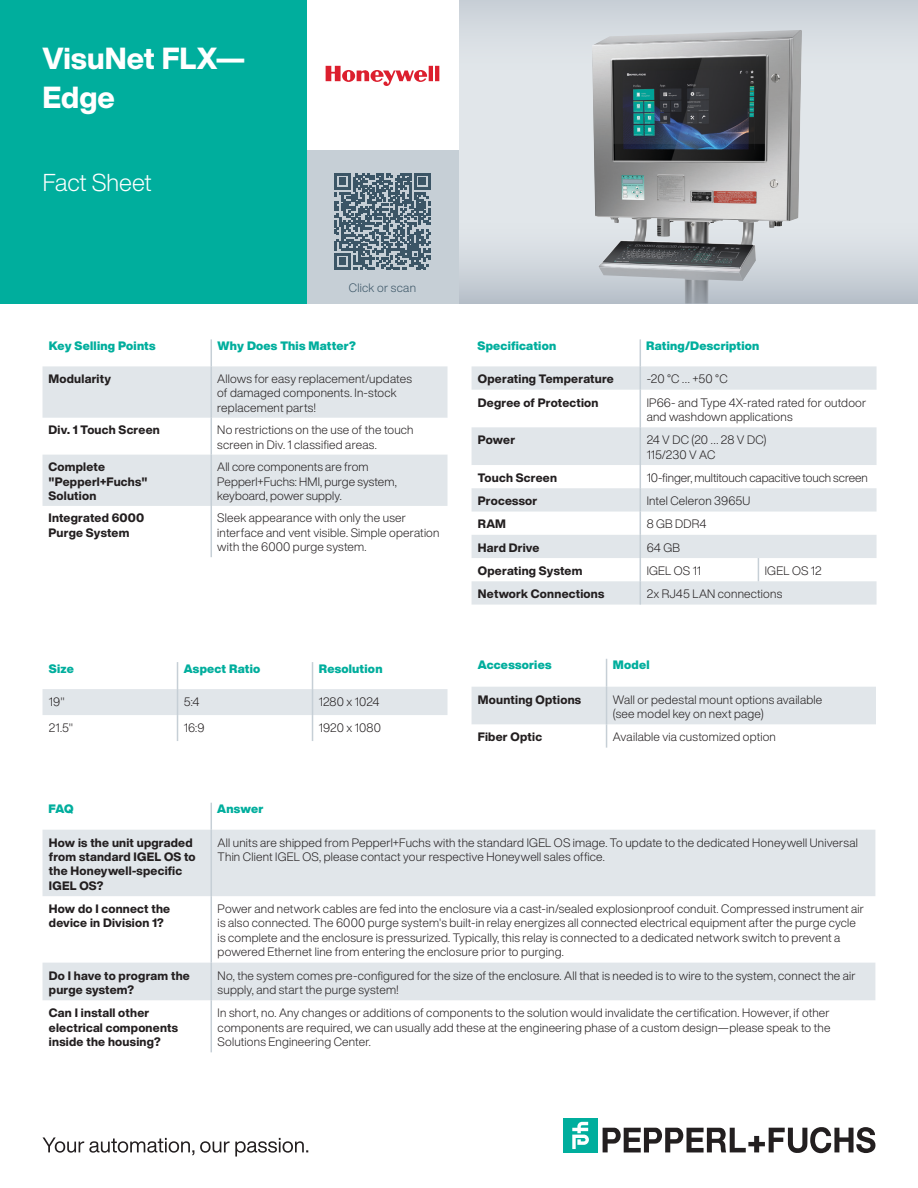
<style>
.page{position:relative;width:918px;height:1188px;background:#fff}
.page>*{position:absolute;margin:0;border:0;box-sizing:border-box;transform-origin:0 0}
.Headline_Titel_20_pt__Weiß{font:800 30px/39px "Helvetica Now Display";letter-spacing:.005em;color:#fff}
.Subhead_und_Zusatztext_Titel_16_pt__Weiß{font:300 24px "Helvetica Now Display";letter-spacing:-.005em;color:#fff}
.t1{font:300 12px/14.4px "Helvetica Now Display";letter-spacing:.015em;color:#231f20}
.t2{font:800 12px/14.4px "Helvetica Now Display";letter-spacing:.02em;color:#231f20}
.t3{font:900 12px "Helvetica Now Display";letter-spacing:.02em;color:#00ae9d}
.t4{font:300 12px "Helvetica Now Display";letter-spacing:-.005em;color:#231f20}
.HL_Titel_14pt{font:300 12px "Helvetica Now Display";letter-spacing:.025em;color:#3b5566}
</style>
<div class="page">
<div style="left:454px;top:0;width:464px;height:304px;background:#e1e6ea"></div>
<img style="left:592px;top:74px;width:209px;height:145px">
<svg style="left:459px;top:219px;width:459px;height:85px"></svg>
<svg style="left:459px;top:0;width:459px;height:74px;fill:#d2d7dd"></svg>
<svg style="left:43px;top:1137px;width:265px;height:20px"></svg>
<svg style="left:603px;top:1127px;width:273px;height:26px"></svg>
<div style="left:564px;top:1118px;width:34px;height:34px;background:#00ae9d"></div>
<svg style="left:572px;top:1122px;width:17px;height:27px"></svg>
<div style="left:306px;top:0;width:153px;height:159px;background:#fff"></div>
<div style="left:306px;top:151px;width:153px;height:153px;background:#c6cfd6"></div>
<div style="left:0;top:0;width:306px;height:304px;background:#00ae9d"></div>
<svg style="left:43px;top:830px;width:832px;height:170px;fill:#e1e6ea"></svg>
<svg style="left:211px;top:803px;width:1px;height:27px"></svg>
<hr style="left:211px;top:830px;width:1px;height:66px;background:#c6cfd6">
<hr style="left:211px;top:896px;width:1px;height:67px;background:#c6cfd6">
<hr style="left:211px;top:963px;width:1px;height:37px;background:#c6cfd6">
<hr style="left:211px;top:1000px;width:1px;height:52px;background:#c6cfd6">
<svg style="left:43px;top:662px;width:405px;height:79px"></svg>
<svg style="left:472px;top:659px;width:404px;height:89px"></svg>
<svg style="left:326px;top:66px;width:113px;height:20px"></svg>
<svg style="left:334px;top:173px;width:97px;height:96px"></svg>
<svg style="left:43px;top:366px;width:405px;height:140px;fill:#e1e6ea"></svg>
<svg style="left:211px;top:339px;width:1px;height:27px"></svg>
<hr style="left:211px;top:366px;width:1px;height:52px;background:#c6cfd6">
<hr style="left:211px;top:418px;width:1px;height:37px;background:#c6cfd6">
<hr style="left:211px;top:455px;width:1px;height:51px;background:#c6cfd6">
<hr style="left:211px;top:506px;width:1px;height:51px;background:#c6cfd6">
<svg style="left:472px;top:366px;width:405px;height:239px;fill:#e1e6ea"></svg>
<svg style="left:758px;top:558px;width:1px;height:23px"></svg>
<svg style="left:640px;top:339px;width:1px;height:51px"></svg>
<hr style="left:640px;top:390px;width:1px;height:37px;background:#c6cfd6">
<svg style="left:640px;top:465px;width:1px;height:140px"></svg>
<hr style="left:640px;top:427px;width:1px;height:38px;background:#c6cfd6">
<p class="Headline_Titel_20_pt__Weiß" style="left:43px;top:39px;width:204px">VisuNet FLX—<br>Edge</p>
<p class="Subhead_und_Zusatztext_Titel_16_pt__Weiß" style="left:43px;top:167px;width:110px">Fact Sheet</p>
<p class="HL_Titel_14pt" style="left:349px;top:280px;width:69px">Click or scan</p>
<p class="t3" style="left:49px;top:337px;width:108px">Key Selling Points</p>
<p class="t3" style="left:218px;top:337px;width:140px">Why Does This Matter?</p>
<p class="t2" style="left:49px;top:371px;width:64px">Modularity</p>
<p class="t1" style="left:217px;top:371px;width:196px">Allows for easy replacement/updates of damaged components. In-stock replacement parts!</p>
<p class="t2" style="left:49px;top:423px;width:113px">Div. 1 Touch Screen</p>
<p class="t1" style="left:217px;top:423px;width:198px">No restrictions on the use of the touch screen in Div. 1 classified areas.</p>
<p class="t2" style="left:49px;top:460px;width:101px">Complete "Pepperl+Fuchs"<br>Solution</p>
<p class="t1" style="left:217px;top:460px;width:181px">All core components are from<br>Pepperl+Fuchs: HMI, purge system, keyboard, power supply.</p>
<p class="t2" style="left:49px;top:511px;width:97px">Integrated 6000<br>Purge System</p>
<p class="t1" style="left:217px;top:511px;width:224px">Sleek appearance with only the user interface and vent visible. Simple operation with the 6000 purge system.</p>
<p class="t3" style="left:49px;top:660px;width:27px">Size</p>
<p class="t3" style="left:184px;top:660px;width:78px">Aspect Ratio</p>
<p class="t3" style="left:319px;top:660px;width:65px">Resolution</p>
<p class="t1" style="left:49px;top:694px;width:17px">19"</p>
<p class="t1" style="left:184px;top:694px;width:17px">5:4</p>
<p class="t1" style="left:319px;top:694px;width:62px">1280 x 1024</p>
<p class="t1" style="left:49px;top:720px;width:26px">21.5"</p>
<p class="t1" style="left:184px;top:720px;width:22px">16:9</p>
<p class="t1" style="left:319px;top:720px;width:64px">1920 x 1080</p>
<p class="t3" style="left:478px;top:337px;width:80px">Specification</p>
<p class="t3" style="left:646px;top:337px;width:115px">Rating/Description</p>
<p class="t2" style="left:478px;top:372px;width:138px">Operating Temperature</p>
<p class="t1" style="left:647px;top:372px;width:82px">-20 °C … +50 °C</p>
<p class="t2" style="left:478px;top:395px;width:122px">Degree of Protection</p>
<p class="t1" style="left:647px;top:395px;width:221px">IP66- and Type 4X-rated rated for outdoor and washdown applications</p>
<p class="t2" style="left:478px;top:433px;width:39px">Power</p>
<p class="t1" style="left:647px;top:433px;width:121px">24 V DC (20 … 28 V DC)</p>
<p class="t1" style="left:647px;top:447px;width:70px">115/230 V AC</p>
<p class="t2" style="left:478px;top:470px;width:81px">Touch Screen</p>
<p class="t4" style="left:647px;top:469px;width:223px">10-finger, multitouch capacitive touch screen</p>
<p class="t2" style="left:478px;top:494px;width:61px">Processor</p>
<p class="t1" style="left:647px;top:494px;width:105px">Intel Celeron 3965U</p>
<p class="t2" style="left:478px;top:517px;width:30px">RAM</p>
<p class="t1" style="left:647px;top:517px;width:61px">8 GB DDR4</p>
<p class="t2" style="left:478px;top:540px;width:63px">Hard Drive</p>
<p class="t1" style="left:647px;top:540px;width:35px">64 GB</p>
<p class="t2" style="left:478px;top:564px;width:106px">Operating System</p>
<p class="t1" style="left:647px;top:563px;width:56px">IGEL OS 11</p>
<p class="t1" style="left:765px;top:563px;width:58px">IGEL OS 12</p>
<p class="t2" style="left:478px;top:587px;width:128px">Network Connections</p>
<p class="t1" style="left:647px;top:587px;width:137px">2x RJ45 LAN connections</p>
<p class="t3" style="left:478px;top:657px;width:75px">Accessories</p>
<p class="t3" style="left:613px;top:657px;width:38px">Model</p>
<p class="t2" style="left:478px;top:692px;width:105px">Mounting Options</p>
<p class="t1" style="left:613px;top:692px;width:211px">Wall or pedestal mount options available (see model key on next page)</p>
<p class="t2" style="left:478px;top:730px;width:66px">Fiber Optic</p>
<p class="t1" style="left:613px;top:730px;width:165px">Available via customized option</p>
<p class="t3" style="left:49px;top:801px;width:27px">FAQ</p>
<p class="t3" style="left:217px;top:801px;width:48px">Answer</p>
<p class="t2" style="left:49px;top:835px;width:148px">How is the unit upgraded from standard IGEL OS to the Honeywell-specific<br>IGEL OS?</p>
<p class="t1" style="left:218px;top:835px;width:642px">All units are shipped from Pepperl+Fuchs with the standard IGEL OS image. To update to the dedicated Honeywell Universal<br>Thin Client IGEL OS, please contact your respective Honeywell sales office.</p>
<p class="t2" style="left:49px;top:902px;width:123px">How do I connect the device in Division 1?</p>
<p class="t1" style="left:218px;top:901px;width:648px">Power and network cables are fed into the enclosure via a cast-in/sealed explosionproof conduit. Compressed instrument air is also connected. The 6000 purge system's built-in relay energizes all connected electrical equipment after the purge cycle is complete and the enclosure is pressurized. Typically, this relay is connected to a dedicated network switch to prevent a powered Ethernet line from entering the enclosure prior to purging.</p>
<p class="t2" style="left:49px;top:968px;width:143px">Do I have to program the purge system?</p>
<p class="t1" style="left:218px;top:968px;width:640px">No, the system comes pre-configured for the size of the enclosure. All that is needed is to wire to the system, connect the air supply, and start the purge system!</p>
<p class="t2" style="left:49px;top:1006px;width:131px">Can I install other electrical components inside the housing?</p>
<p class="t1" style="left:218px;top:1006px;width:614px;text-align:justify">In short, no. Any changes or additions of components to the solution would invalidate the certification. However, if other components are required, we can usually add these at the engineering phase of a custom design—please speak to the Solutions Engineering Center.</p>
</div>
